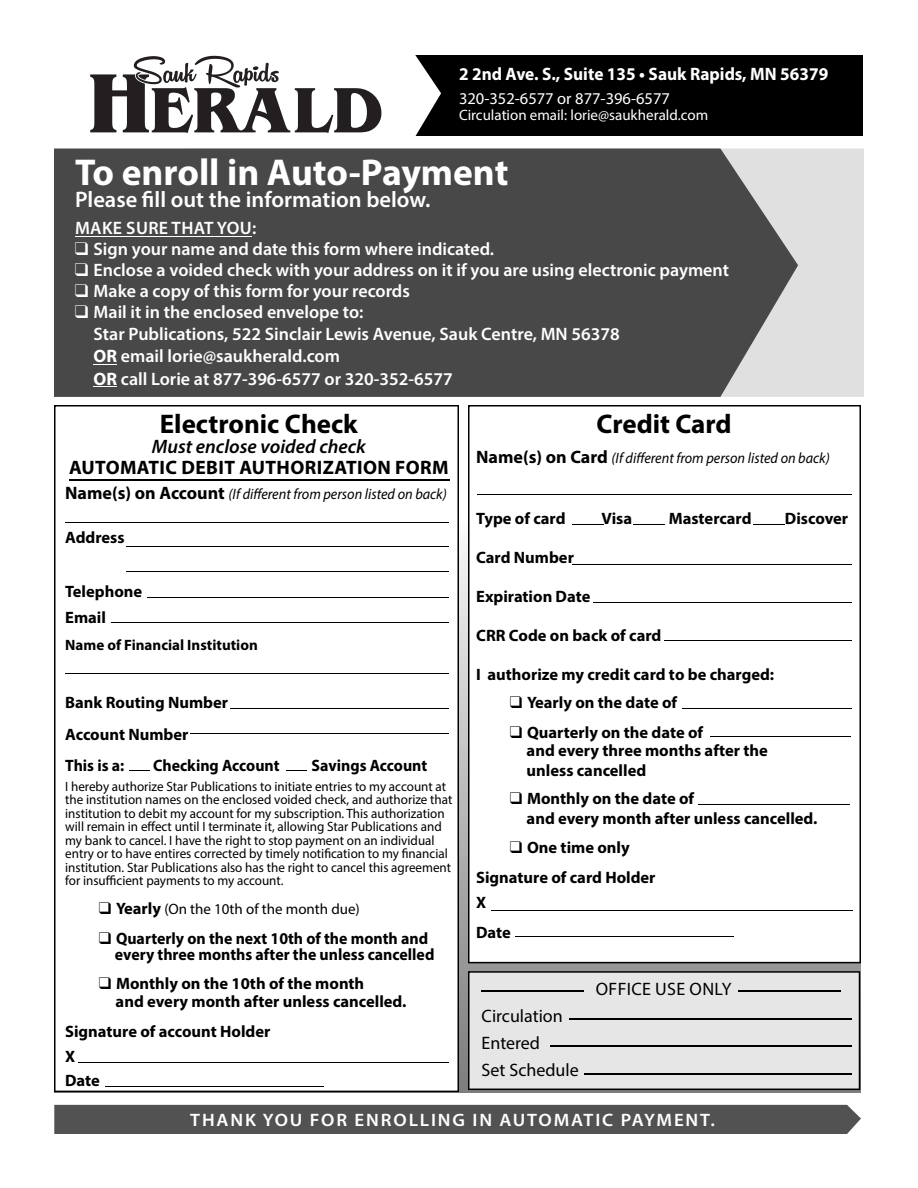
<style>
.page{position:relative;width:918px;height:1188px;background:#fff}
.page>*{position:absolute;margin:0;border:0;box-sizing:border-box;transform-origin:0 0}
.t1{font:700 37.5px "Myriad Pro";color:#fff}
.t2{font:700 27px "Myriad Pro";color:#000}
.t3{font:600 22.5px "Myriad Pro";color:#fff}
.t4{font:700 19.5px "Myriad Pro";letter-spacing:.02em;color:#000}
.t5{font:italic 600 19.5px "Myriad Pro";color:#000}
.t6{font:600 18px/22.2px "Myriad Pro";color:#fff}
.t7{font:600 18px "Myriad Pro";letter-spacing:.1em;color:#fff;scale:1.05 1}
.t8{font:700 18px "Myriad Pro";color:#fff;scale:.96 1}
.t9{font:18px/27px "Myriad Pro";color:#000}
.t10{font:600 18px "Myriad Pro";letter-spacing:.02em;color:#fff}
.t11{font:18px "Myriad Pro";letter-spacing:.02em;color:#000}
.t12{font:700 16.5px/18px "Myriad Pro";color:#000}
.t13{font:700 16.5px/16.5px "Myriad Pro";color:#000;scale:.96 1}
.t14{font:16.5px "Myriad Pro";color:#fff}
.t15{font:italic 15px "Myriad Pro";color:#000;scale:.95 1}
.t16{font:15px "Myriad Pro";color:#fff}
.t17{font:15px "Myriad Pro";color:#000}
.t18{font:700 15px "Myriad Pro";color:#000}
.t19{font:13.5px/13.5px "Myriad Pro";color:#000}
.s1{font-weight:700}
.s2{font-weight:700;font-style:normal;font-size:18px}
.s3{font-weight:700;font-size:16.5px}
</style>
<div class="page">
<svg style="left:468px;top:405px;width:393px;height:558px"></svg>
<hr style="left:478px;top:494px;width:374px;height:1px;background:#000">
<hr style="left:572px;top:564px;width:280px;height:1px;background:#000">
<hr style="left:594px;top:602px;width:258px;height:1px;background:#000">
<hr style="left:665px;top:640px;width:187px;height:1px;background:#000">
<hr style="left:492px;top:910px;width:361px;height:1px;background:#000">
<hr style="left:572px;top:524px;width:31px;height:1px;background:#000">
<hr style="left:633px;top:524px;width:32px;height:1px;background:#000">
<hr style="left:753px;top:524px;width:31px;height:1px;background:#000">
<hr style="left:515px;top:936px;width:218px;height:1px;background:#000">
<hr style="left:682px;top:708px;width:170px;height:1px;background:#000">
<hr style="left:710px;top:737px;width:140px;height:1px;background:#000">
<hr style="left:698px;top:805px;width:152px;height:1px;background:#000">
<div style="left:468px;top:971px;width:392px;height:119px;background:#e6e6e6"></div>
<hr style="left:569px;top:1018px;width:283px;height:2px;background:#000">
<hr style="left:551px;top:1046px;width:301px;height:1px;background:#000">
<hr style="left:584px;top:1073px;width:268px;height:2px;background:#000">
<hr style="left:482px;top:990px;width:102px;height:1px;background:#000">
<hr style="left:739px;top:990px;width:102px;height:1px;background:#000">
<div style="left:798px;top:148px;width:66px;height:249px;background:#e0e0e0"></div>
<div style="left:54px;top:1105px;width:807px;height:29px;background:#525252"></div>
<div style="left:54px;top:148px;width:744px;height:249px;background:#484848"></div>
<hr style="left:75px;top:236px;width:177px;height:1px;background:#fff">
<svg style="left:94px;top:364px;width:23px;height:1px"></svg>
<svg style="left:94px;top:386px;width:23px;height:1px"></svg>
<div style="left:55px;top:55px;width:808px;height:80px;background:#000"></div>
<svg style="left:55px;top:55px;width:386px;height:81px;background:#b9b8b8"></svg>
<svg style="left:54px;top:405px;width:405px;height:687px"></svg>
<hr style="left:65px;top:522px;width:384px;height:1px;background:#000">
<hr style="left:65px;top:673px;width:384px;height:1px;background:#000">
<hr style="left:231px;top:709px;width:218px;height:1px;background:#000">
<hr style="left:191px;top:733px;width:258px;height:1px;background:#000">
<svg style="left:130px;top:770px;width:20px;height:1px"></svg>
<svg style="left:287px;top:770px;width:20px;height:1px"></svg>
<hr style="left:78px;top:1062px;width:371px;height:1px;background:#000">
<hr style="left:105px;top:1086px;width:218px;height:1px;background:#000">
<hr style="left:126px;top:546px;width:323px;height:1px;background:#000">
<hr style="left:126px;top:571px;width:323px;height:1px;background:#000">
<hr style="left:148px;top:597px;width:301px;height:1px;background:#000">
<hr style="left:111px;top:622px;width:338px;height:1px;background:#000">
<hr style="left:69px;top:479px;width:381px;height:2px;background:#000">
<h3 class="t8" style="left:459px;top:67px;width:386px">2 2nd Ave. S., Suite 135 • Sauk Rapids, MN 56379</h3>
<p class="t14" style="left:459px;top:92px;width:213px">320-352-6577 or 877-396-6577</p>
<p class="t16" style="left:459px;top:110px;width:251px">Circulation email: lorie@saukherald.com</p>
<h1 class="t1" style="left:75px;top:158px;width:435px">To enroll in Auto-Payment</h1>
<h3 class="t3" style="left:75px;top:191px;width:357px">Please fill out the information below.</h3>
<h3 class="t10" style="left:75px;top:221px;width:183px">MAKE SURE THAT YOU:</h3>
<h3 class="t6" style="left:75px;top:239px;width:421px">❑ Sign your name and date this form where indicated.</h3>
<h3 class="t6" style="left:75px;top:260px;width:656px">❑ Enclose a voided check with your address on it if you are using electronic payment</h3>
<h3 class="t6" style="left:75px;top:281px;width:336px">❑ Make a copy of this form for your records</h3>
<h3 class="t6" style="left:94px;top:302px;width:528px;text-indent:-19px">❑ Mail it in the enclosed envelope to:<br>Star Publications, 522 Sinclair Lewis Avenue, Sauk Centre, MN 56378<br><span class="s1">OR</span> email lorie@saukherald.com<br><span class="s1">OR</span> call Lorie at 877-396-6577 or 320-352-6577</h3>
<h2 class="t2" style="left:160px;top:414px;width:200px">Electronic Check</h2>
<h3 class="t5" style="left:152px;top:439px;width:216px">Must enclose voided check</h3>
<h3 class="t4" style="left:69px;top:460px;width:381px">AUTOMATIC DEBIT AUTHORIZATION FORM</h3>
<p class="t15" style="left:65px;top:488px;width:403px"><span class="s2">Name(s) on Account</span> (If different from person listed on back)</p>
<p class="t12" style="left:65px;top:530px;width:61px">Address</p>
<h2 class="t2" style="left:596px;top:414px;width:137px">Credit Card</h2>
<p class="t15" style="left:476px;top:452px;width:374px"><span class="s2">Name(s) on Card</span> (If different from person listed on back)</p>
<p class="t12" style="left:476px;top:510px;width:91px">Type of card</p>
<p class="t12" style="left:602px;top:510px;width:32px">Visa</p>
<p class="t12" style="left:669px;top:510px;width:84px">Mastercard</p>
<p class="t12" style="left:785px;top:510px;width:65px">Discover</p>
<p class="t12" style="left:476px;top:549px;width:99px">Card Number</p>
<p class="t12" style="left:476px;top:588px;width:116px">Expiration Date</p>
<p class="t12" style="left:476px;top:627px;width:187px">CRR Code on back of card</p>
<p class="t12" style="left:476px;top:666px;width:300px">I authorize my credit card to be charged:</p>
<p class="t12" style="left:510px;top:695px;width:169px">❑ Yearly on the date of</p>
<p class="t12" style="left:527px;top:725px;width:243px;text-indent:-17px">❑ Quarterly on the date of<br>and every three months after the</p>
<p class="t12" style="left:527px;top:763px;width:121px">unless cancelled</p>
<p class="t12" style="left:527px;top:790px;width:292px;line-height:19.8px;text-indent:-17px">❑ Monthly on the date of<br>and every month after unless cancelled.</p>
<p class="t12" style="left:476px;top:833px;width:181px;line-height:30px;text-align:center">❑ One time only<br>Signature of card Holder</p>
<p class="t12" style="left:476px;top:889px;width:36px;line-height:30px">X<br>Date</p>
<p class="t12" style="left:65px;top:580px;width:79px;line-height:25.5px">Telephone<br>Email</p>
<p class="t18" style="left:65px;top:639px;width:194px">Name of Financial Institution</p>
<p class="t12" style="left:65px;top:688px;width:164px;line-height:31.5px">Bank Routing Number<br>Account Number<br>This is a:</p>
<p class="t13" style="left:153px;top:758px;width:133px">Checking Account</p>
<p class="t13" style="left:312px;top:758px;width:122px">Savings Account</p>
<p class="t19" style="left:65px;top:780px;width:389px">I hereby authorize Star Publications to initiate entries to my account at the institution names on the enclosed voided check, and authorize that institution to debit my account for my subscription. This authorization will remain in effect until I terminate it, allowing Star Publications and my bank to cancel. I have the right to stop payment on an individual entry or to have entires corrected by timely notification to my financial institution. Star Publications also has the right to cancel this agreement for insufficient payments to my account.</p>
<p class="t17" style="left:99px;top:903px;width:262px">❑ <span class="s3">Yearly</span> (On the 10th of the month due)</p>
<p class="t13" style="left:115px;top:931px;width:334px;text-indent:-16px">❑ Quarterly on the next 10th of the month and every three months after the unless cancelled</p>
<p class="t12" style="left:116px;top:975px;width:292px;text-indent:-17px">❑ Monthly on the 10th of the month<br>and every month after unless cancelled.</p>
<p class="t12" style="left:65px;top:1019px;width:207px;line-height:25.5px">Signature of account Holder<br>X</p>
<p class="t12" style="left:65px;top:1073px;width:36px">Date</p>
<h3 class="t11" style="left:596px;top:982px;width:137px">OFFICE USE ONLY</h3>
<h3 class="t9" style="left:482px;top:1004px;width:99px">Circulation<br>Entered<br>Set Schedule</h3>
<h3 class="t7" style="left:190px;top:1113px;width:501px">THANK YOU FOR ENROLLING IN AUTOMATIC PAYMENT.</h3>
</div>
